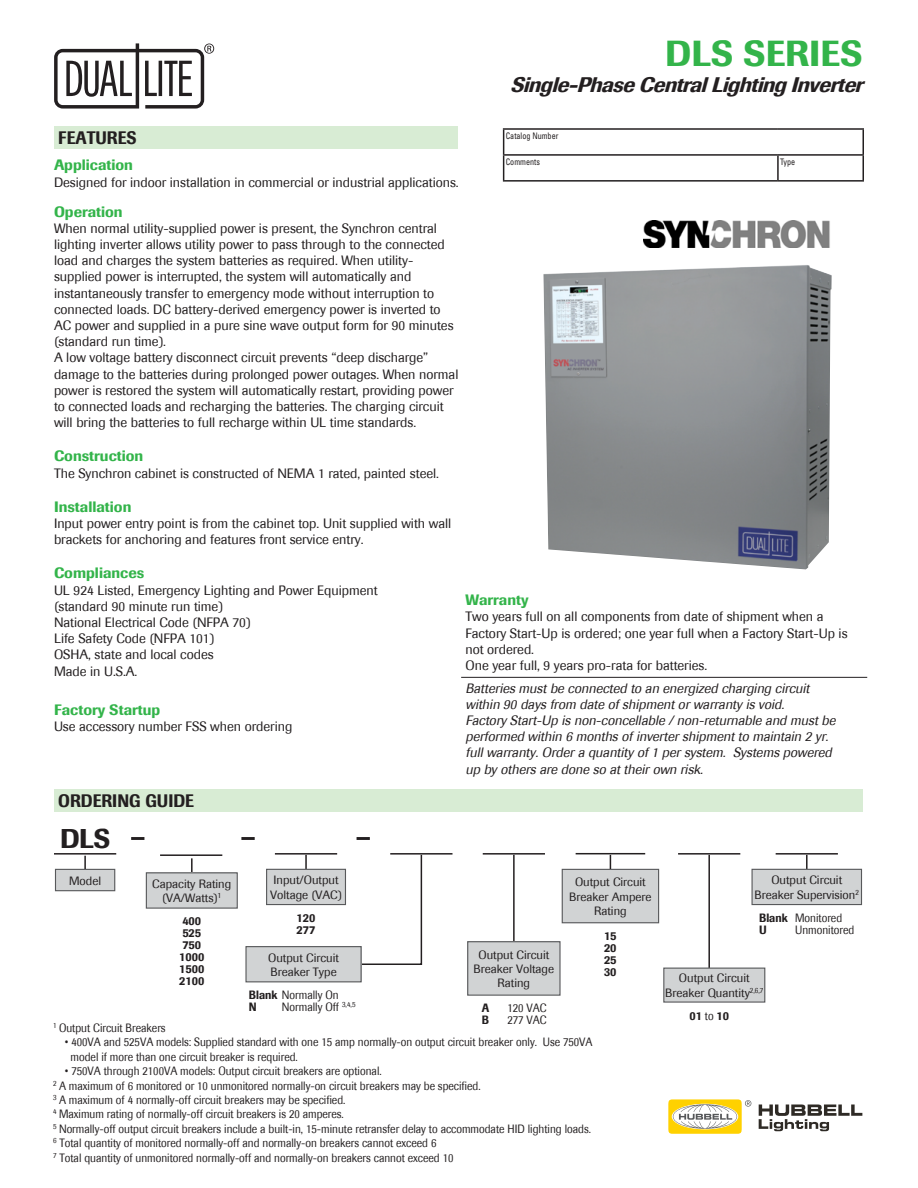
<style>
.page{position:relative;width:918px;height:1188px;background:#fff}
.page>*{position:absolute;margin:0;border:0;box-sizing:border-box;transform-origin:0 0}
.t1{font:500 36px "Imago";color:#33b44a}
.t2{font:500 27px "Imago";color:#231f20}
.t3{font:italic 500 21px "Imago";color:#231f20}
.t4{font:500 18px "Imago";color:#231f20;scale:.9 1}
.t5{font:500 15px "Imago";color:#33b44a}
.t6{font:13.5px/16.2px "Imago";color:#231f20}
.t7{font:italic 13.5px/16.2px "Imago";color:#231f20}
.t8{font:12px/14.4px "Imago";color:#231f20;scale:.9 1}
.t9{font:12px/14.4px "Imago";color:#231f20;text-align:center}
.t10{font:500 12px/12px "Imago";color:#231f20;scale:.9 1}
.t11{font:condensed 9px "Univers LT Std";color:#231f20;scale:.9 1}
.s1{font-weight:500}
.s2{font-weight:400}
</style>
<div class="page">
<img style="left:543px;top:265px;width:289px;height:304px">
<img style="left:644px;top:220px;width:186px;height:28px">
<hr style="left:503px;top:128px;width:275px;height:2px;background:#231f20">
<hr style="left:778px;top:128px;width:86px;height:2px;background:#231f20">
<hr style="left:862px;top:130px;width:2px;height:24px;background:#231f20">
<hr style="left:503px;top:154px;width:275px;height:2px;background:#231f20">
<svg style="left:503px;top:130px;width:1px;height:50px"></svg>
<hr style="left:778px;top:154px;width:86px;height:2px;background:#231f20">
<hr style="left:777px;top:156px;width:2px;height:24px;background:#231f20">
<hr style="left:862px;top:156px;width:2px;height:24px;background:#231f20">
<hr style="left:503px;top:180px;width:275px;height:2px;background:#231f20">
<hr style="left:778px;top:180px;width:86px;height:2px;background:#231f20">
<div style="left:54px;top:126px;width:404px;height:22px;background:#d8ecd4"></div>
<div style="left:54px;top:789px;width:809px;height:22px;background:#d8ecd4"></div>
<svg style="left:131px;top:837px;width:13px;height:3px"></svg>
<svg style="left:357px;top:837px;width:13px;height:3px"></svg>
<div style="left:241px;top:837px;width:14px;height:3px;border:2px solid #231f20"></div>
<div style="left:56px;top:869px;width:59px;height:22px;background:#d1d3d4"></div>
<div style="left:55px;top:869px;width:60px;height:22px;border:1px solid #58595b"></div>
<svg style="left:84px;top:856px;width:2px;height:13px"></svg>
<hr style="left:54px;top:853px;width:62px;height:2px;background:#231f20">
<svg style="left:191px;top:858px;width:2px;height:14px"></svg>
<div style="left:146px;top:873px;width:91px;height:35px;background:#d1d3d4"></div>
<div style="left:146px;top:872px;width:92px;height:37px;border:1px solid #58595b"></div>
<svg style="left:305px;top:855px;width:2px;height:14px"></svg>
<div style="left:267px;top:869px;width:78px;height:36px;background:#d1d3d4"></div>
<div style="left:266px;top:869px;width:80px;height:36px;border:1px solid #58595b"></div>
<hr style="left:275px;top:853px;width:62px;height:2px;background:#231f20">
<svg style="left:362px;top:855px;width:61px;height:110px"></svg>
<div style="left:246px;top:947px;width:115px;height:35px;background:#d1d3d4"></div>
<div style="left:245px;top:946px;width:117px;height:36px;border:1px solid #58595b"></div>
<hr style="left:390px;top:853px;width:63px;height:2px;background:#231f20">
<div style="left:664px;top:968px;width:101px;height:34px;background:#d1d3d4"></div>
<div style="left:663px;top:968px;width:102px;height:35px;border:1px solid #58595b"></div>
<hr style="left:678px;top:853px;width:62px;height:2px;background:#231f20">
<hr style="left:708px;top:855px;width:2px;height:113px;background:#231f20">
<svg style="left:806px;top:855px;width:2px;height:14px"></svg>
<div style="left:752px;top:869px;width:110px;height:36px;background:#d1d3d4"></div>
<div style="left:752px;top:869px;width:110px;height:36px;border:1px solid #58595b"></div>
<hr style="left:776px;top:853px;width:62px;height:2px;background:#231f20">
<hr style="left:513px;top:855px;width:2px;height:86px;background:#231f20">
<div style="left:468px;top:942px;width:92px;height:53px;background:#d1d3d4"></div>
<div style="left:467px;top:941px;width:94px;height:55px;border:1px solid #58595b"></div>
<hr style="left:483px;top:853px;width:62px;height:2px;background:#231f20">
<div style="left:562px;top:869px;width:97px;height:54px;background:#d1d3d4"></div>
<div style="left:562px;top:869px;width:97px;height:54px;border:1px solid #58595b"></div>
<svg style="left:610px;top:855px;width:1px;height:14px"></svg>
<hr style="left:576px;top:853px;width:69px;height:1px;background:#231f20">
<hr style="left:160px;top:854px;width:62px;height:2px;background:#231f20">
<hr style="left:461px;top:677px;width:406px;height:1px;background:#231f20">
<svg style="left:54px;top:43px;width:160px;height:66px"></svg>
<svg style="left:668px;top:1099px;width:83px;height:35px"></svg>
<svg style="left:759px;top:1105px;width:103px;height:26px"></svg>
<h1 class="t1" style="left:665px;top:32px;width:199px">DLS SERIES</h1>
<h3 class="t3" style="left:510px;top:72px;width:361px">Single-PhaseCentralLightingInverter</h3>
<h3 class="t4" style="left:58px;top:127px;width:89px">FEATURES</h3>
<p class="t11" style="left:506px;top:130px;width:60px">Catalog Number</p>
<p class="t11" style="left:506px;top:156px;width:39px">Comments</p>
<p class="t11" style="left:780px;top:156px;width:18px">Type</p>
<p class="t5" style="left:54px;top:156px;width:81px">Application</p>
<p class="t6" style="left:54px;top:174px;width:406px">Designed for indoor installation in commercial or industrial applications.</p>
<p class="t5" style="left:54px;top:202px;width:70px">Operation</p>
<p class="t6" style="left:54px;top:220px;width:406px">When normal utility-supplied power is present, the Synchron central lighting inverter allows utility power to pass through to the connected load and charges the system batteries as required. When utility&shy;supplied power is interrupted, the system will automatically and instantaneously transfer to emergency mode without interruption to connected loads. DC battery-derived emergency power is inverted to AC power and supplied in a pure sine wave output form for 90 minutes (standard run time).<br>A low voltage battery disconnect circuit prevents “deep discharge” damage to the batteries during prolonged power outages. When normal power is restored the system will automatically restart, providing power to connected loads and recharging the batteries. The charging circuit will bring the batteries to full recharge within UL time standards.</p>
<p class="t5" style="left:54px;top:447px;width:91px">Construction</p>
<p class="t6" style="left:54px;top:465px;width:386px">The Synchron cabinet is constructed of NEMA 1 rated, painted steel.</p>
<p class="t5" style="left:54px;top:497px;width:79px">Installation</p>
<p class="t6" style="left:54px;top:515px;width:399px">Input power entry point is from the cabinet top. Unit supplied with wall brackets for anchoring and features front service entry.</p>
<p class="t5" style="left:54px;top:564px;width:92px">Compliances</p>
<p class="t6" style="left:54px;top:582px;width:325px">UL 924 Listed, Emergency Lighting and Power Equipment (standard 90 minute run time)<br>National Electrical Code (NFPA 70)<br>Life Safety Code (NFPA 101)<br>OSHA, state and local codes<br>Made in U.S.A.</p>
<p class="t5" style="left:54px;top:701px;width:108px">Factory Startup</p>
<p class="t6" style="left:54px;top:719px;width:240px">Use accessory number FSS when ordering</p>
<p class="t5" style="left:465px;top:591px;width:65px">Warranty</p>
<p class="t6" style="left:465px;top:609px;width:384px">Two years full on all components from date of shipment when a Factory Start-Up is ordered; one year full when a Factory Start-Up is not ordered.<br>One year full, 9 years pro-rata for batteries.</p>
<p class="t7" style="left:465px;top:680px;width:375px">Batteries mustbe connected to an energized charging circuit within 90 days from date ofshipmentorwarranty is void.<br>Factory Start-Up is non-concellable /non-returnable and mustbe performed within 6 months ofinvertershipmentto maintain 2 yr. fullwarranty.Ordera quantity of1 persystem. Systems powered up by others are done so attheirown risk.</p>
<h3 class="t4" style="left:58px;top:790px;width:152px">ORDERING GUIDE</h3>
<h2 class="t2" style="left:60px;top:822px;width:52px">DLS</h2>
<p class="t9" style="left:270px;top:873px;width:73px;text-align:left">Input/Output<br>Voltage (VAC)</p>
<p class="t10" style="left:297px;top:911px;width:22px">120<br>277</p>
<p class="t9" style="left:268px;top:950px;width:72px;text-align:left">Output Circuit<br>Breaker Type</p>
<p class="t8" style="left:249px;top:989px;width:101px;line-height:12px"><span class="s1">Blank</span> Normally On<br><span class="s1">N</span></p>
<p class="t9" style="left:69px;top:873px;width:34px">Model</p>
<p class="t9" style="left:569px;top:875px;width:84px">Output Circuit<br>Breaker Ampere<br>Rating</p>
<p class="t10" style="left:604px;top:929px;width:15px;text-align:justify">15<br>20<br>25<br>30</p>
<p class="t9" style="left:152px;top:876px;width:81px">Capacity Rating (VA/Watts)<sup>1</sup></p>
<p class="t10" style="left:179px;top:915px;width:29px">400<br>525<br>750<br>1000<br>1500<br>2100</p>
<p class="t9" style="left:474px;top:947px;width:82px">Output Circuit<br>Breaker Voltage<br>Rating</p>
<p class="t10" style="left:482px;top:1002px;width:10px">A</p>
<p class="t8" style="left:507px;top:1001px;width:45px">120 VAC</p>
<p class="t10" style="left:482px;top:1014px;width:10px">B</p>
<p class="t8" style="left:507px;top:1013px;width:45px">277 VAC</p>
<p class="t8" style="left:282px;top:1000px;width:83px">Normally Off <sup>3,4,5</sup></p>
<p class="t8" style="left:53px;top:1021px;width:127px"><sup>1</sup> Output Circuit Breakers</p>
<p class="t8" style="left:71px;top:1035px;width:581px;text-indent:-6px">• 400VA and 525VA models: Supplied standard with one 15 amp normally-on output circuit breaker only. Use 750VA model if more than one circuit breaker is required.</p>
<p class="t8" style="left:53px;top:1064px;width:599px;text-indent:12px">• 750VA through 2100VA models: Output circuit breakers are optional.<br><sup>2</sup> A maximum of 6 monitored or 10 unmonitored normally-on circuit breakers may be specified.<br><sup>3</sup> A maximum of 4 normally-off circuit breakers may be specified.<br><sup>4</sup> Maximum rating of normally-off circuit breakers is 20 amperes.<br><sup>5</sup> Normally-off output circuit breakers include a built-in, 15-minute retransfer delay to accommodate HID lighting loads.<br><sup>6</sup> Total quantity of monitored normally-off and normally-on breakers cannot exceed 6<br><sup>7</sup> Total quantity of unmonitored normally-off and normally-on breakers cannot exceed 10</p>
<p class="t9" style="left:755px;top:873px;width:106px">Output Circuit<br>Breaker Supervision<sup>2</sup></p>
<p class="t8" style="left:759px;top:912px;width:94px;line-height:12px"><span class="s1">Blank</span> Monitored<br><span class="s1">U</span></p>
<p class="t8" style="left:795px;top:922px;width:67px">Unmonitored</p>
<p class="t9" style="left:665px;top:971px;width:100px">Output Circuit<br>Breaker Quantity<sup>2,6,7</sup></p>
<p class="t10" style="left:689px;top:1010px;width:46px">01 <span class="s2">to</span> 10</p>
</div>
